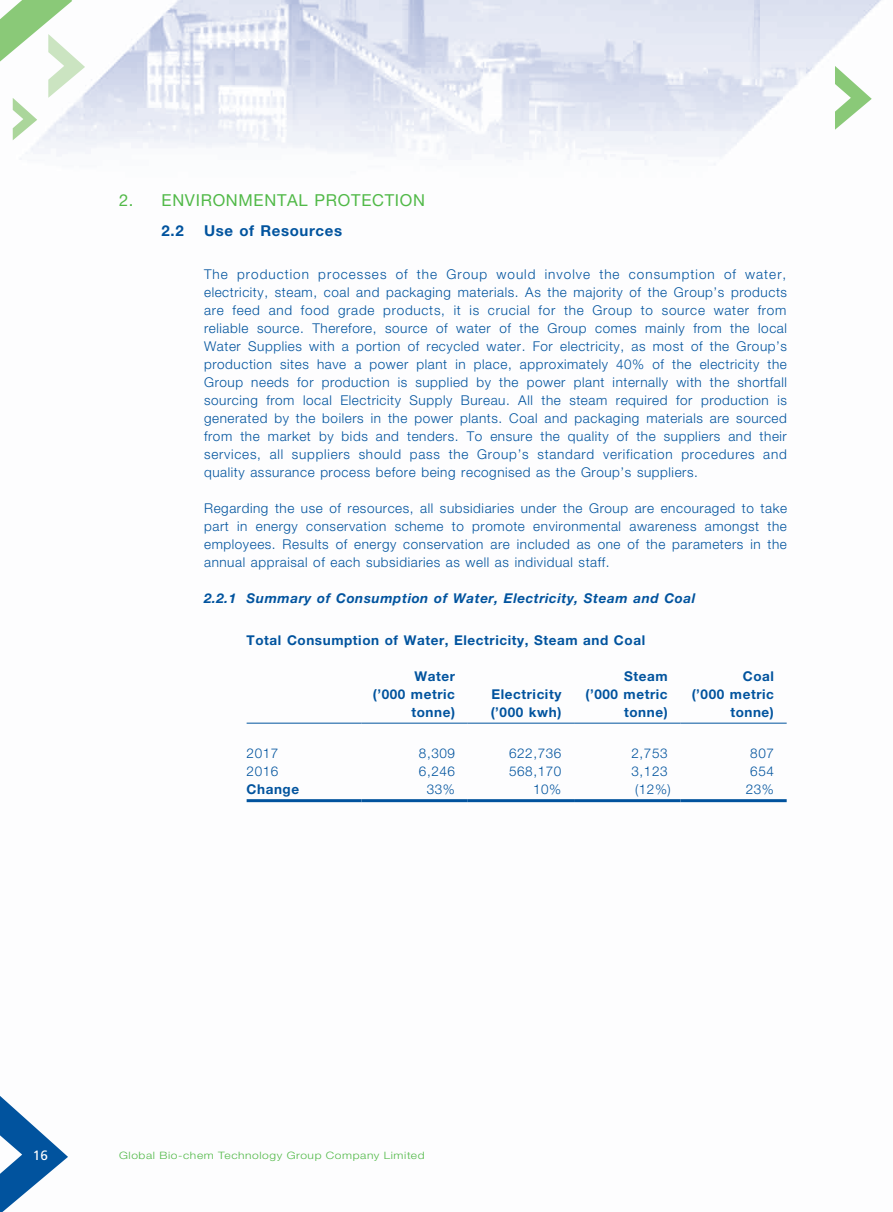
<style>
.page{position:relative;width:893px;height:1212px;background:#fff}
.page>*{position:absolute;margin:0;border:0;box-sizing:border-box;transform-origin:0 0}
.t1{font:16.5px "Helvetica Neue";letter-spacing:.04em;color:#51b948}
.t2{font:700 15px "Helvetica Neue";letter-spacing:.04em;color:#01539e}
.t3{font:300 13.5px/18px "Helvetica Neue";letter-spacing:.04em;color:#01539e;text-align:justify}
.t4{font:700 13.5px/18px "Helvetica Neue";letter-spacing:.04em;color:#01539e;text-align:right}
.t5{font:italic 700 13.5px "Helvetica Neue";letter-spacing:.04em;color:#01539e}
.t6{font:13.5px "Frutiger";color:#fff}
.t7{font:300 10.2px "Helvetica Neue";letter-spacing:.05em;color:#51b948;scale:1.18 1}
</style>
<div class="page">
<img style="left:20px;top:0;width:861px;height:803px">
<svg style="left:0;top:1096px;width:68px;height:116px"></svg>
<svg style="left:835px;top:66px;width:37px;height:64px"></svg>
<svg style="left:0;top:0;width:85px;height:140px"></svg>
<hr style="left:247px;top:723px;width:114px;height:1px;background:#01539e">
<hr style="left:361px;top:723px;width:107px;height:1px;background:#01539e">
<hr style="left:468px;top:723px;width:106px;height:1px;background:#01539e">
<hr style="left:574px;top:723px;width:106px;height:1px;background:#01539e">
<hr style="left:680px;top:723px;width:107px;height:1px;background:#01539e">
<hr style="left:247px;top:799px;width:114px;height:3px;background:#01539e">
<hr style="left:361px;top:799px;width:107px;height:3px;background:#01539e">
<hr style="left:468px;top:799px;width:106px;height:3px;background:#01539e">
<hr style="left:574px;top:799px;width:106px;height:3px;background:#01539e">
<hr style="left:680px;top:799px;width:107px;height:3px;background:#01539e">
<p class="t1" style="left:119px;top:190px;width:307px">2. ENVIRONMENTAL PROTECTION</p>
<p class="t2" style="left:162px;top:222px;width:24px">2.2</p>
<p class="t2" style="left:204px;top:222px;width:140px">Use of Resources</p>
<p class="t3" style="left:204px;top:265px;width:584px">The production processes of the Group would involve the consumption of water, electricity, steam, coal and packaging materials. As the majority of the Group’s products are feed and food grade products, it is crucial for the Group to source water from reliable source. Therefore, source of water of the Group comes mainly from the local Water Supplies with a portion of recycled water. For electricity, as most of the Group’s production sites have a power plant in place, approximately 40% of the electricity the Group needs for production is supplied by the power plant internally with the shortfall sourcing from local Electricity Supply Bureau. All the steam required for production is generated by the boilers in the power plants. Coal and packaging materials are sourced from the market by bids and tenders. To ensure the quality of the suppliers and their services, all suppliers should pass the Group’s standard verification procedures and quality assurance process before being recognised as the Group’s suppliers.</p>
<p class="t3" style="left:204px;top:498px;width:584px">Regarding the use of resources, all subsidiaries under the Group are encouraged to take part in energy conservation scheme to promote environmental awareness amongst the employees. Results of energy conservation are included as one of the parameters in the annual appraisal of each subsidiaries as well as individual staff.</p>
<p class="t5" style="left:204px;top:589px;width:493px">2.2.1 Summary of Consumption of Water, Electricity, Steam and Coal</p>
<p class="t4" style="left:247px;top:631px;width:400px">Total Consumption of Water, Electricity, Steam and Coal</p>
<p class="t4" style="left:373px;top:667px;width:84px">Water<br>(’000 metric tonne)</p>
<p class="t4" style="left:585px;top:667px;width:84px">Steam<br>(’000 metric tonne)</p>
<p class="t4" style="left:692px;top:667px;width:84px">Coal<br>(’000 metric tonne)</p>
<p class="t4" style="left:491px;top:685px;width:72px;text-align:left">Electricity (’000 kwh)</p>
<p class="t3" style="left:247px;top:743px;width:33px">2017</p>
<p class="t3" style="left:419px;top:743px;width:38px">8,309</p>
<p class="t3" style="left:509px;top:743px;width:54px">622,736</p>
<p class="t3" style="left:632px;top:743px;width:38px">2,753</p>
<p class="t3" style="left:750px;top:743px;width:25px">807</p>
<p class="t3" style="left:247px;top:761px;width:33px">2016</p>
<p class="t3" style="left:419px;top:761px;width:38px">6,246</p>
<p class="t3" style="left:509px;top:761px;width:54px">568,170</p>
<p class="t3" style="left:632px;top:761px;width:38px">3,123</p>
<p class="t3" style="left:750px;top:761px;width:25px">654</p>
<p class="t4" style="left:247px;top:779px;width:54px">Change</p>
<p class="t3" style="left:427px;top:779px;width:30px">33%</p>
<p class="t3" style="left:533px;top:779px;width:30px">10%</p>
<p class="t3" style="left:635px;top:779px;width:37px">(12%)</p>
<p class="t3" style="left:746px;top:779px;width:30px">23%</p>
<p class="t6" style="left:33px;top:1147px;width:17px">16</p>
<p class="t7" style="left:119px;top:1149px;width:260px">Global Bio-chem Technology Group Company Limited</p>
</div>
